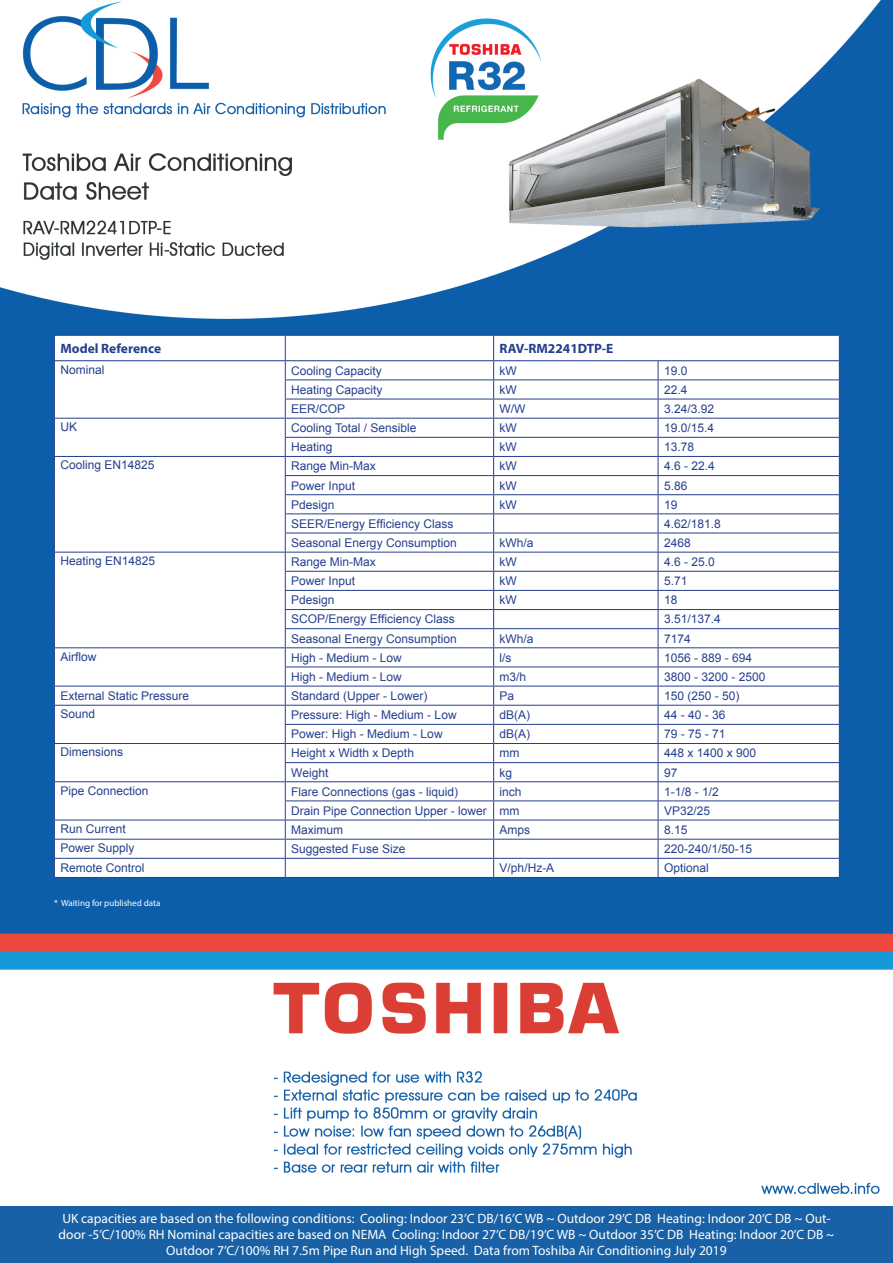
<style>
.page{position:relative;width:893px;height:1263px;background:#fff}
.page>*{position:absolute;margin:0;border:0;box-sizing:border-box;transform-origin:0 0}
.t1{font:13.5px/16.2px "Myriad Pro";color:#fff;text-align:center}
.t2{font:700 13.5px "Myriad Pro";color:#253f8e}
.t3{font:12px "Arial";color:#253f8e}
.t4{font:9px "Myriad Pro";color:#fff}
</style>
<div class="page">
<img style="left:0;top:0;width:893px;height:1194px">
<svg style="left:54px;top:335px;width:786px;height:542px"></svg>
<hr style="left:54px;top:877px;width:231px;height:1px;background:#253f8e">
<hr style="left:285px;top:877px;width:209px;height:1px;background:#253f8e">
<hr style="left:494px;top:877px;width:164px;height:1px;background:#253f8e">
<hr style="left:658px;top:877px;width:182px;height:1px;background:#253f8e">
<div style="left:0;top:1206px;width:893px;height:57px;background:#1861a6"></div>
<p class="t2" style="left:60px;top:340px;width:102px">Model Reference</p>
<p class="t2" style="left:500px;top:340px;width:115px">RAV-RM2241DTP-E</p>
<p class="t3" style="left:60px;top:362px;width:46px">Nominal</p>
<p class="t3" style="left:291px;top:363px;width:92px">Cooling Capacity</p>
<p class="t3" style="left:500px;top:363px;width:19px">kW</p>
<p class="t3" style="left:664px;top:363px;width:25px">19.0</p>
<p class="t3" style="left:291px;top:382px;width:93px">Heating Capacity</p>
<p class="t3" style="left:500px;top:382px;width:19px">kW</p>
<p class="t3" style="left:664px;top:382px;width:25px">22.4</p>
<p class="t3" style="left:291px;top:401px;width:56px">EER/COP</p>
<p class="t3" style="left:500px;top:401px;width:27px">W/W</p>
<p class="t3" style="left:664px;top:401px;width:52px">3.24/3.92</p>
<p class="t3" style="left:60px;top:419px;width:18px">UK</p>
<p class="t3" style="left:291px;top:420px;width:127px">Cooling Total / Sensible</p>
<p class="t3" style="left:500px;top:420px;width:19px">kW</p>
<p class="t3" style="left:664px;top:420px;width:52px">19.0/15.4</p>
<p class="t3" style="left:291px;top:439px;width:43px">Heating</p>
<p class="t3" style="left:500px;top:439px;width:19px">kW</p>
<p class="t3" style="left:664px;top:439px;width:32px">13.78</p>
<p class="t3" style="left:60px;top:457px;width:96px">Cooling EN14825</p>
<p class="t3" style="left:291px;top:458px;width:86px">Range Min-Max</p>
<p class="t3" style="left:500px;top:458px;width:19px">kW</p>
<p class="t3" style="left:664px;top:458px;width:52px">4.6 - 22.4</p>
<p class="t3" style="left:291px;top:477px;width:66px">Power Input</p>
<p class="t3" style="left:500px;top:477px;width:19px">kW</p>
<p class="t3" style="left:664px;top:477px;width:25px">5.86</p>
<p class="t3" style="left:291px;top:497px;width:45px">Pdesign</p>
<p class="t3" style="left:500px;top:497px;width:19px">kW</p>
<p class="t3" style="left:664px;top:497px;width:15px">19</p>
<p class="t3" style="left:291px;top:516px;width:164px">SEER/Energy Efficiency Class</p>
<p class="t3" style="left:664px;top:516px;width:58px">4.62/181.8</p>
<p class="t3" style="left:291px;top:535px;width:167px">Seasonal Energy Consumption</p>
<p class="t3" style="left:500px;top:535px;width:36px">kWh/a</p>
<p class="t3" style="left:664px;top:535px;width:28px">2468</p>
<p class="t3" style="left:60px;top:553px;width:96px">Heating EN14825</p>
<p class="t3" style="left:291px;top:554px;width:86px">Range Min-Max</p>
<p class="t3" style="left:500px;top:554px;width:19px">kW</p>
<p class="t3" style="left:664px;top:554px;width:52px">4.6 - 25.0</p>
<p class="t3" style="left:291px;top:573px;width:66px">Power Input</p>
<p class="t3" style="left:500px;top:573px;width:19px">kW</p>
<p class="t3" style="left:664px;top:573px;width:25px">5.71</p>
<p class="t3" style="left:291px;top:592px;width:45px">Pdesign</p>
<p class="t3" style="left:500px;top:592px;width:19px">kW</p>
<p class="t3" style="left:664px;top:592px;width:15px">18</p>
<p class="t3" style="left:291px;top:611px;width:165px">SCOP/Energy Efficiency Class</p>
<p class="t3" style="left:664px;top:611px;width:58px">3.51/137.4</p>
<p class="t3" style="left:291px;top:630px;width:167px">Seasonal Energy Consumption</p>
<p class="t3" style="left:500px;top:630px;width:36px">kWh/a</p>
<p class="t3" style="left:664px;top:630px;width:28px">7174</p>
<p class="t3" style="left:60px;top:649px;width:37px">Airflow</p>
<p class="t3" style="left:291px;top:650px;width:112px">High - Medium - Low</p>
<p class="t3" style="left:500px;top:650px;width:13px">l/s</p>
<p class="t3" style="left:664px;top:650px;width:90px">1056 - 889 - 694</p>
<p class="t3" style="left:291px;top:669px;width:112px">High - Medium - Low</p>
<p class="t3" style="left:500px;top:669px;width:28px">m3/h</p>
<p class="t3" style="left:664px;top:669px;width:103px">3800 - 3200 - 2500</p>
<p class="t3" style="left:60px;top:688px;width:130px">External Static Pressure</p>
<p class="t3" style="left:291px;top:688px;width:138px">Standard (Upper - Lower)</p>
<p class="t3" style="left:500px;top:688px;width:16px">Pa</p>
<p class="t3" style="left:664px;top:688px;width:77px">150 (250 - 50)</p>
<p class="t3" style="left:60px;top:706px;width:36px">Sound</p>
<p class="t3" style="left:291px;top:707px;width:167px">Pressure: High - Medium - Low</p>
<p class="t3" style="left:500px;top:707px;width:32px">dB(A)</p>
<p class="t3" style="left:664px;top:707px;width:63px">44 - 40 - 36</p>
<p class="t3" style="left:291px;top:726px;width:153px">Power: High - Medium - Low</p>
<p class="t3" style="left:500px;top:726px;width:32px">dB(A)</p>
<p class="t3" style="left:664px;top:726px;width:63px">79 - 75 - 71</p>
<p class="t3" style="left:60px;top:744px;width:64px">Dimensions</p>
<p class="t3" style="left:291px;top:745px;width:124px">Height x Width x Depth</p>
<p class="t3" style="left:500px;top:745px;width:21px">mm</p>
<p class="t3" style="left:664px;top:745px;width:94px">448 x 1400 x 900</p>
<p class="t3" style="left:291px;top:764px;width:39px">Weight</p>
<p class="t3" style="left:500px;top:764px;width:14px">kg</p>
<p class="t3" style="left:664px;top:764px;width:15px">97</p>
<p class="t3" style="left:60px;top:783px;width:90px">Pipe Connection</p>
<p class="t3" style="left:291px;top:783px;width:168px">Flare Connections (gas - liquid)</p>
<p class="t3" style="left:500px;top:783px;width:24px">inch</p>
<p class="t3" style="left:664px;top:783px;width:56px">1-1/8 - 1/2</p>
<p class="t3" style="left:291px;top:803px;width:230px">Drain Pipe Connection Upper - lower mm</p>
<p class="t3" style="left:664px;top:803px;width:48px">VP32/25</p>
<p class="t3" style="left:60px;top:821px;width:67px">Run Current</p>
<p class="t3" style="left:291px;top:822px;width:53px">Maximum</p>
<p class="t3" style="left:500px;top:822px;width:32px">Amps</p>
<p class="t3" style="left:664px;top:822px;width:25px">8.15</p>
<p class="t3" style="left:60px;top:840px;width:76px">Power Supply</p>
<p class="t3" style="left:291px;top:841px;width:116px">Suggested Fuse Size</p>
<p class="t3" style="left:664px;top:841px;width:90px">220-240/1/50-15</p>
<p class="t3" style="left:60px;top:860px;width:86px">Remote Control</p>
<p class="t3" style="left:500px;top:860px;width:56px">V/ph/Hz-A</p>
<p class="t3" style="left:664px;top:860px;width:46px">Optional</p>
<p class="t4" style="left:54px;top:897px;width:108px">* Waiting for published data</p>
<p class="t1" style="left:59px;top:1210px;width:777px">UK capacities are based on the following conditions: Cooling: Indoor 23’C DB/16’C WB ~ Outdoor 29’C DB Heating: Indoor 20’C DB ~ Out&shy;door -5’C/100% RH Nominal capacities are based on NEMA Cooling: Indoor 27’C DB/19’C WB ~ Outdoor 35’C DB Heating: Indoor 20’C DB ~<br>Outdoor 7’C/100% RH 7.5m Pipe Run and High Speed. Data from Toshiba Air Conditioning July 2019</p>
</div>
